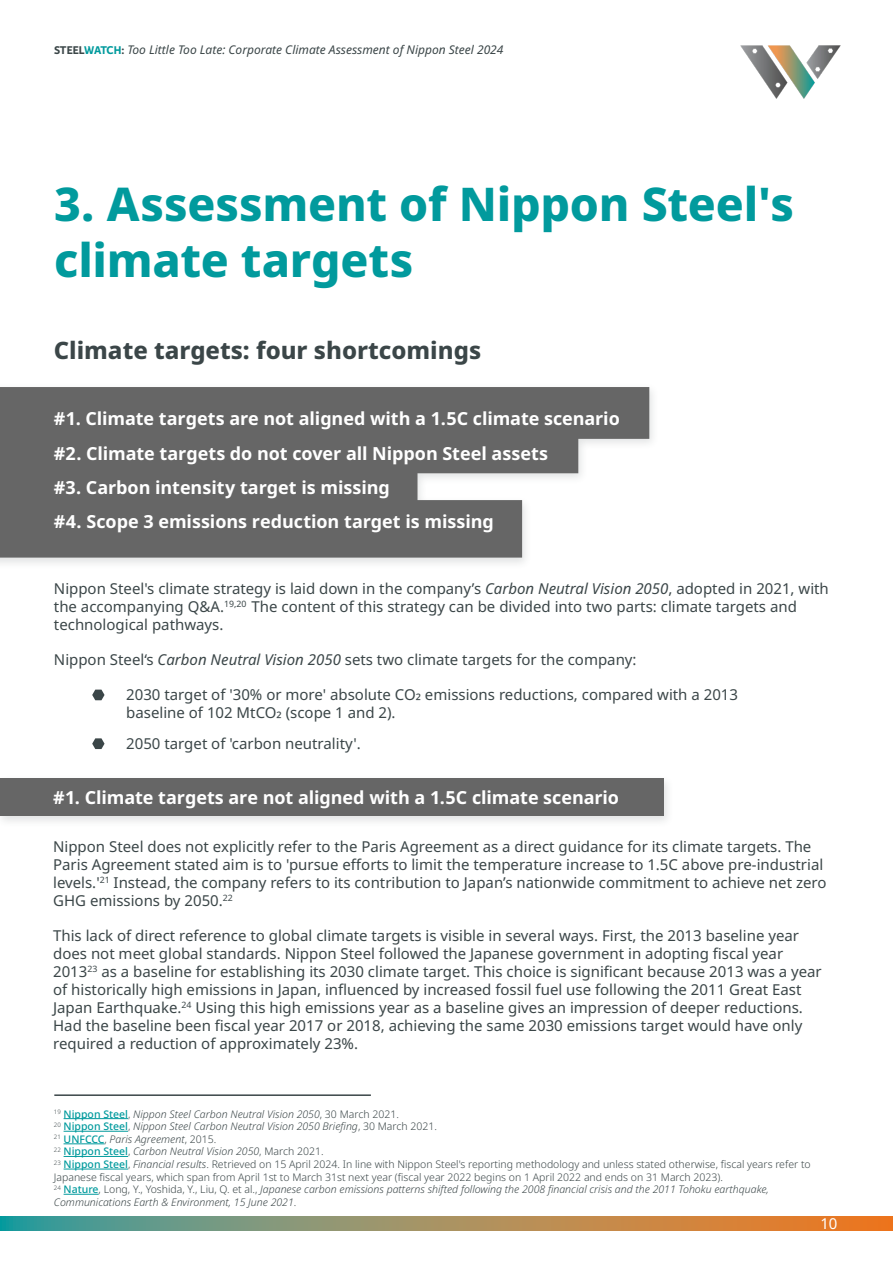
<style>
.page{position:relative;width:893px;height:1263px;background:#fff}
.page>*{position:absolute;margin:0;border:0;box-sizing:border-box;transform-origin:0 0}
.Heading{font:800 46.5px/55.8px "Noto Sans";letter-spacing:-.005em;color:#019a9d}
.Sub_Heading{font:800 24px "Noto Sans";color:#3b4648}
.Main_Body_Text{font:700 18px "Noto Sans";letter-spacing:-.005em;color:#fff}
.Main_Body_Text-2{font:15px/18px "Noto Sans";color:#3b4648}
.Bullet_point{font:15px/18px "Noto Sans";color:#3b4648}
.t1{font:15px "Noto Sans";color:#fff}
.t2{font:italic 12px "Noto Sans";color:#3b4648}
.t3{font:italic 300 10.5px/12.6px "Noto Sans";color:#3b4648}
.t4{font:300 10.5px/12.6px "Noto Sans";color:#3b4648}
.s1{font-family:"Karmina Sans";font-weight:700;font-style:normal}
.s2{font-family:"Karmina Sans";font-weight:700;font-style:normal;color:#019a9d}
.s3{font-style:italic}
.s4{font-weight:500;font-style:normal;color:#019a9d}
.s5{font-style:normal}
.s6{font-weight:500;color:#019a9d}
</style>
<div class="page">
<svg style="left:0;top:1216px;width:893px;height:14px;background:#9f8e60"></svg>
<img style="left:740px;top:45px;width:101px;height:54px">
<div style="left:0;top:382px;width:660px;height:187px;background:#3b4648;opacity:.15"></div>
<svg style="left:0;top:387px;width:649px;height:171px;background:#7c7c7c"></svg>
<div style="left:0;top:774px;width:674px;height:54px;background:#3b4648;opacity:.15"></div>
<div style="left:0;top:778px;width:663px;height:38px;background:#666"></div>
<svg style="left:92px;top:690px;width:13px;height:10px"></svg>
<svg style="left:92px;top:738px;width:13px;height:11px"></svg>
<hr style="left:64px;top:1118px;width:64px;height:1px;background:#019a9d">
<hr style="left:64px;top:1131px;width:64px;height:1px;background:#019a9d">
<hr style="left:64px;top:1143px;width:41px;height:1px;background:#019a9d">
<hr style="left:64px;top:1156px;width:64px;height:1px;background:#019a9d">
<hr style="left:64px;top:1169px;width:64px;height:1px;background:#019a9d">
<hr style="left:64px;top:1194px;width:35px;height:1px;background:#019a9d">
<hr style="left:54px;top:1094px;width:317px;height:2px;background:#3b4648">
<p class="t2" style="left:54px;top:41px;width:451px"><span class="s1">STEEL</span><span class="s2">WATCH</span><span class="s1">:</span> Too Little Too Late: Corporate Climate Assessment of Nippon Steel 2024</p>
<p class="Heading" style="left:54px;top:177px;width:742px">3. Assessment of Nippon Steel's climate targets</p>
<p class="Sub_Heading" style="left:54px;top:337px;width:429px">Climate targets: four shortcomings</p>
<p class="Main_Body_Text" style="left:54px;top:408px;width:567px">#1. Climate targets are not aligned with a 1.5C climate scenario</p>
<p class="Main_Body_Text" style="left:54px;top:443px;width:496px">#2. Climate targets do not cover all Nippon Steel assets</p>
<p class="Main_Body_Text" style="left:54px;top:477px;width:338px">#3. Carbon intensity target is missing</p>
<p class="Main_Body_Text" style="left:54px;top:511px;width:442px">#4. Scope 3 emissions reduction target is missing</p>
<p class="Main_Body_Text-2" style="left:54px;top:580px;width:776px">Nippon Steel's climate strategy is laid down in the company’s <span class="s3">Carbon Neutral Vision 2050</span>, adopted in 2021, with the accompanying Q&amp;A.<sup>19,20</sup> The content of this strategy can be divided into two parts: climate targets and technological pathways.</p>
<p class="Main_Body_Text-2" style="left:54px;top:651px;width:584px">Nippon Steel‘s <span class="s3">Carbon Neutral Vision 2050</span> sets two climate targets for the company:</p>
<p class="Bullet_point" style="left:126px;top:686px;width:613px">2030 target of '30% or more' absolute CO2 emissions reductions, compared with a 2013 baseline of 102 MtCO2 (scope 1 and 2).</p>
<p class="Bullet_point" style="left:126px;top:735px;width:236px">2050 target of 'carbon neutrality'.</p>
<p class="Main_Body_Text" style="left:53px;top:788px;width:567px">#1. Climate targets are not aligned with a 1.5C climate scenario</p>
<p class="Main_Body_Text-2" style="left:53px;top:838px;width:775px">Nippon Steel does not explicitly refer to the Paris Agreement as a direct guidance for its climate targets. The Paris Agreement stated aim is to 'pursue efforts to limit the temperature increase to 1.5C above pre-industrial levels.'<sup>21</sup> Instead, the company refers to its contribution to Japan’s nationwide commitment to achieve net zero GHG emissions by 2050.<sup>22</sup></p>
<p class="Main_Body_Text-2" style="left:53px;top:927px;width:770px">This lack of direct reference to global climate targets is visible in several ways. First, the 2013 baseline year does not meet global standards. Nippon Steel followed the Japanese government in adopting fiscal year 2013<sup>23</sup> as a baseline for establishing its 2030 climate target. This choice is significant because 2013 was a year of historically high emissions in Japan, influenced by increased fossil fuel use following the 2011 Great East Japan Earthquake.<sup>24</sup> Using this high emissions year as a baseline gives an impression of deeper reductions.<br>Had the baseline been fiscal year 2017 or 2018, achieving the same 2030 emissions target would have only required a reduction of approximately 23%.</p>
<p class="t3" style="left:54px;top:1108px;width:347px"><sup>19</sup> <span class="s4">Nippon Steel</span><span class="s5">,</span> Nippon Steel Carbon Neutral Vision 2050<span class="s5">, 30 March 2021.</span></p>
<p class="t3" style="left:54px;top:1120px;width:385px"><sup>20</sup> <span class="s4">Nippon Steel</span><span class="s5">,</span> Nippon Steel Carbon Neutral Vision 2050 Briefing<span class="s5">, 30 March 2021.</span></p>
<p class="t3" style="left:54px;top:1133px;width:164px"><sup>21</sup> <span class="s4">UNFCCC</span><span class="s5">,</span> Paris Agreement<span class="s5">, 2015.</span></p>
<p class="t3" style="left:54px;top:1145px;width:271px"><sup>22</sup> <span class="s4">Nippon Steel</span><span class="s5">,</span> Carbon Neutral Vision 2050<span class="s5">, March 2021.</span></p>
<p class="t4" style="left:54px;top:1158px;width:758px"><sup>23</sup> <span class="s6">Nippon Steel</span>, <span class="s3">Financial results</span>. Retrieved on 15 April 2024. In line with Nippon Steel's reporting methodology and unless stated otherwise, fiscal years refer to<br>Japanese fiscal years, which span from April 1st to March 31st next year (fiscal year 2022 begins on 1 April 2022 and ends on 31 March 2023).</p>
<p class="t3" style="left:54px;top:1183px;width:716px"><sup>24</sup> <span class="s4">Nature</span><span class="s5">, Long, Y., Yoshida, Y., Liu, Q. et al.,</span> Japanese carbon emissions patterns shifted following the 2008 financial crisis and the 2011 Tohoku earthquake,<br>Communications Earth &amp; Environment, 15 June 2021<span class="s5">.</span></p>
<p class="t1" style="left:820px;top:1214px;width:18px">10</p>
</div>
